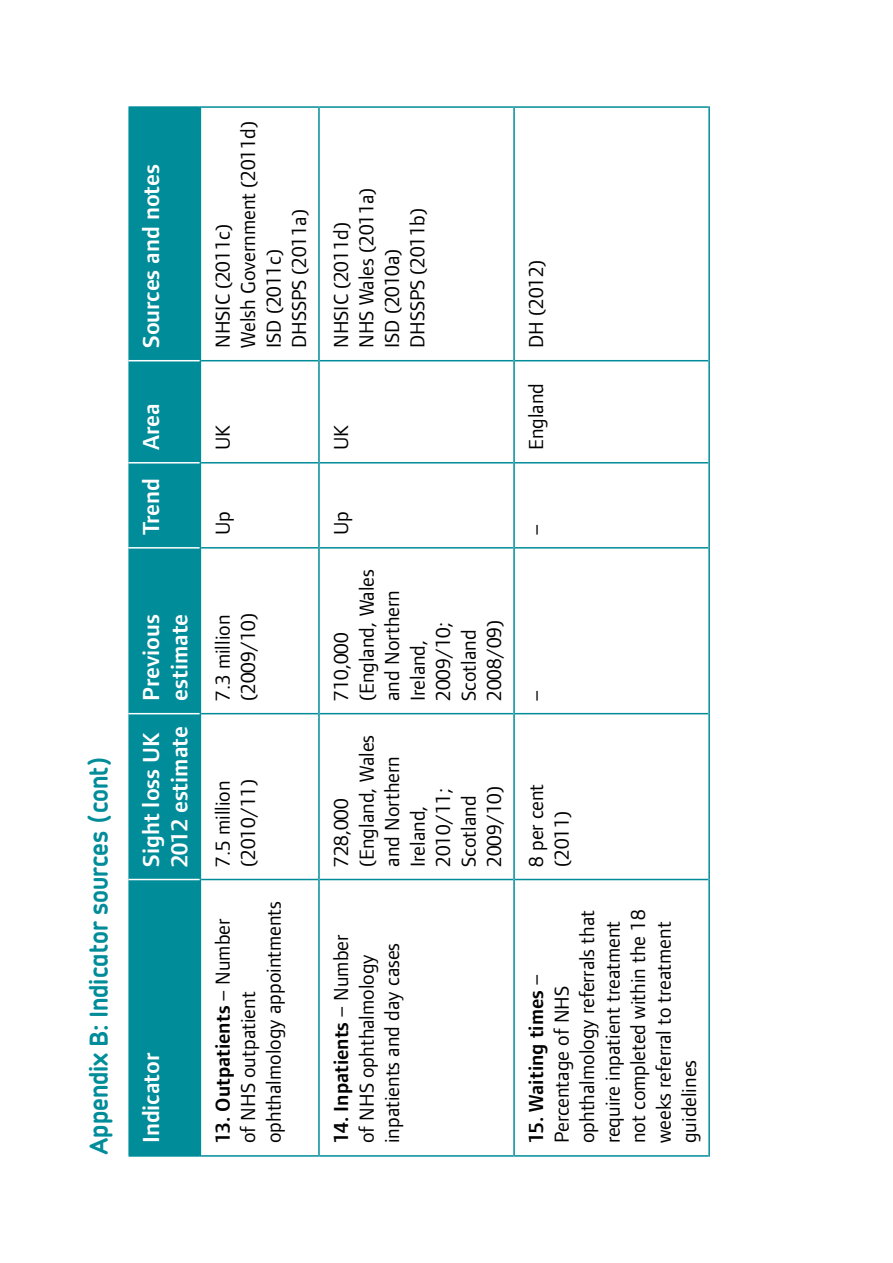
<style>
.page{position:relative;width:893px;height:1263px;background:#fff}
.page>*{position:absolute;margin:0;border:0;box-sizing:border-box;transform-origin:0 0}
.t1{font:28.5px "RNIB Headline";color:#008c99}
.t2{font:600 24px/28.5px "Foundry Form Sans";color:#fff}
.t3{font:21px/25.5px "Foundry Form Sans";color:#000}
.s1{font-weight:600}
</style>
<div class="page">
<svg style="left:128px;top:108px;width:72px;height:1047px;background:#1b98a3"></svg>
<hr style="left:201px;top:1155px;width:117px;height:2px;background:#008c99">
<hr style="left:201px;top:879px;width:117px;height:1px;background:#008c99">
<hr style="left:201px;top:713px;width:117px;height:1px;background:#008c99">
<hr style="left:201px;top:547px;width:117px;height:2px;background:#008c99">
<hr style="left:201px;top:462px;width:117px;height:1px;background:#008c99">
<hr style="left:201px;top:360px;width:117px;height:1px;background:#008c99">
<hr style="left:201px;top:106px;width:117px;height:2px;background:#008c99">
<hr style="left:318px;top:879px;width:2px;height:278px;background:#008c99">
<hr style="left:320px;top:1155px;width:193px;height:2px;background:#008c99">
<hr style="left:318px;top:714px;width:2px;height:165px;background:#008c99">
<hr style="left:320px;top:879px;width:193px;height:1px;background:#008c99">
<hr style="left:318px;top:548px;width:2px;height:166px;background:#008c99">
<hr style="left:320px;top:713px;width:193px;height:1px;background:#008c99">
<hr style="left:318px;top:463px;width:2px;height:85px;background:#008c99">
<hr style="left:320px;top:547px;width:193px;height:2px;background:#008c99">
<hr style="left:318px;top:361px;width:2px;height:102px;background:#008c99">
<hr style="left:320px;top:462px;width:193px;height:1px;background:#008c99">
<hr style="left:318px;top:106px;width:2px;height:255px;background:#008c99">
<hr style="left:320px;top:360px;width:193px;height:1px;background:#008c99">
<hr style="left:320px;top:106px;width:193px;height:2px;background:#008c99">
<hr style="left:513px;top:879px;width:2px;height:278px;background:#008c99">
<hr style="left:515px;top:1155px;width:193px;height:2px;background:#008c99">
<hr style="left:513px;top:714px;width:2px;height:165px;background:#008c99">
<hr style="left:515px;top:879px;width:193px;height:1px;background:#008c99">
<hr style="left:513px;top:548px;width:2px;height:166px;background:#008c99">
<hr style="left:515px;top:713px;width:193px;height:1px;background:#008c99">
<hr style="left:513px;top:463px;width:2px;height:85px;background:#008c99">
<hr style="left:515px;top:547px;width:193px;height:2px;background:#008c99">
<hr style="left:513px;top:361px;width:2px;height:102px;background:#008c99">
<hr style="left:515px;top:462px;width:193px;height:1px;background:#008c99">
<hr style="left:513px;top:106px;width:2px;height:255px;background:#008c99">
<hr style="left:515px;top:360px;width:193px;height:1px;background:#008c99">
<hr style="left:515px;top:106px;width:193px;height:2px;background:#008c99">
<hr style="left:708px;top:879px;width:2px;height:278px;background:#008c99">
<hr style="left:708px;top:714px;width:2px;height:165px;background:#008c99">
<hr style="left:708px;top:548px;width:2px;height:166px;background:#008c99">
<hr style="left:708px;top:463px;width:2px;height:85px;background:#008c99">
<hr style="left:708px;top:361px;width:2px;height:102px;background:#008c99">
<hr style="left:708px;top:106px;width:2px;height:255px;background:#008c99">
<hr style="left:128px;top:1155px;width:72px;height:2px;background:#008c99">
<hr style="left:128px;top:106px;width:72px;height:2px;background:#008c99">
<hr style="left:200px;top:879px;width:1px;height:278px;background:#008c99">
<hr style="left:200px;top:714px;width:1px;height:165px;background:#008c99">
<hr style="left:200px;top:548px;width:1px;height:166px;background:#008c99">
<hr style="left:200px;top:463px;width:1px;height:85px;background:#008c99">
<hr style="left:200px;top:361px;width:1px;height:102px;background:#008c99">
<hr style="left:200px;top:106px;width:1px;height:255px;background:#008c99">
<hr style="left:128px;top:879px;width:72px;height:1px;background:#fff">
<hr style="left:128px;top:713px;width:72px;height:1px;background:#fff">
<hr style="left:128px;top:547px;width:72px;height:2px;background:#fff">
<hr style="left:128px;top:462px;width:72px;height:1px;background:#fff">
<hr style="left:128px;top:360px;width:72px;height:1px;background:#fff">
<h1 class="t1" style="left:83px;top:1155px;width:401px;rotate:-90deg">Appendix B: Indicator sources (cont)</h1>
<p class="t2" style="left:137px;top:348px;width:185px;rotate:-90deg">Sources and notes</p>
<p class="t2" style="left:137px;top:535px;width:133px;rotate:-90deg">Trend Area</p>
<p class="t2" style="left:137px;top:701px;width:88px;rotate:-90deg">Previous estimate</p>
<p class="t2" style="left:137px;top:867px;width:142px;rotate:-90deg">Sight loss UK<br>2012 estimate</p>
<p class="t2" style="left:137px;top:1143px;width:92px;rotate:-90deg">Indicator</p>
<p class="t3" style="left:210px;top:348px;width:228px;rotate:-90deg">NHSIC (2011c)<br>Welsh Government (2011d)<br>ISD (2011c)<br>DHSSPS (2011a)</p>
<p class="t3" style="left:328px;top:348px;width:162px;rotate:-90deg">NHSIC (2011d)<br>NHS Wales (2011a)<br>ISD (2010a)<br>DHSSPS (2011b)</p>
<p class="t3" style="left:210px;top:450px;width:27px;rotate:-90deg">UK</p>
<p class="t3" style="left:328px;top:450px;width:27px;rotate:-90deg">UK</p>
<p class="t3" style="left:523px;top:348px;width:90px;rotate:-90deg">DH (2012)</p>
<p class="t3" style="left:523px;top:450px;width:68px;rotate:-90deg">England</p>
<p class="t3" style="left:210px;top:535px;width:25px;rotate:-90deg">Up</p>
<p class="t3" style="left:210px;top:701px;width:89px;rotate:-90deg">7.3 million (2009/10)</p>
<p class="t3" style="left:210px;top:867px;width:89px;rotate:-90deg">7.5 million (2010/11)</p>
<p class="t3" style="left:210px;top:1143px;width:244px;rotate:-90deg"><span class="s1">13. Outpatients</span> – Number of NHS outpatient ophthalmology appointments</p>
<p class="t3" style="left:328px;top:535px;width:25px;rotate:-90deg">Up</p>
<p class="t3" style="left:328px;top:701px;width:133px;rotate:-90deg">710,000 (England, Wales and Northern<br>Ireland,<br>2009/10;<br>Scotland<br>2008/09)</p>
<p class="t3" style="left:328px;top:867px;width:133px;rotate:-90deg">728,000 (England, Wales and Northern<br>Ireland,<br>2010/11;<br>Scotland<br>2009/10)</p>
<p class="t3" style="left:328px;top:1143px;width:210px;rotate:-90deg"><span class="s1">14. Inpatients</span> – Number of NHS ophthalmology inpatients and day cases</p>
<p class="t3" style="left:523px;top:535px;width:12px;rotate:-90deg">–</p>
<p class="t3" style="left:523px;top:701px;width:12px;rotate:-90deg">–</p>
<p class="t3" style="left:523px;top:867px;width:85px;rotate:-90deg">8 per cent (2011)</p>
<p class="t3" style="left:523px;top:1143px;width:235px;rotate:-90deg"><span class="s1">15. Waiting times</span> –<br>Percentage of NHS ophthalmology referrals that require inpatient treatment not completed within the 18 weeks referral to treatment guidelines</p>
</div>
